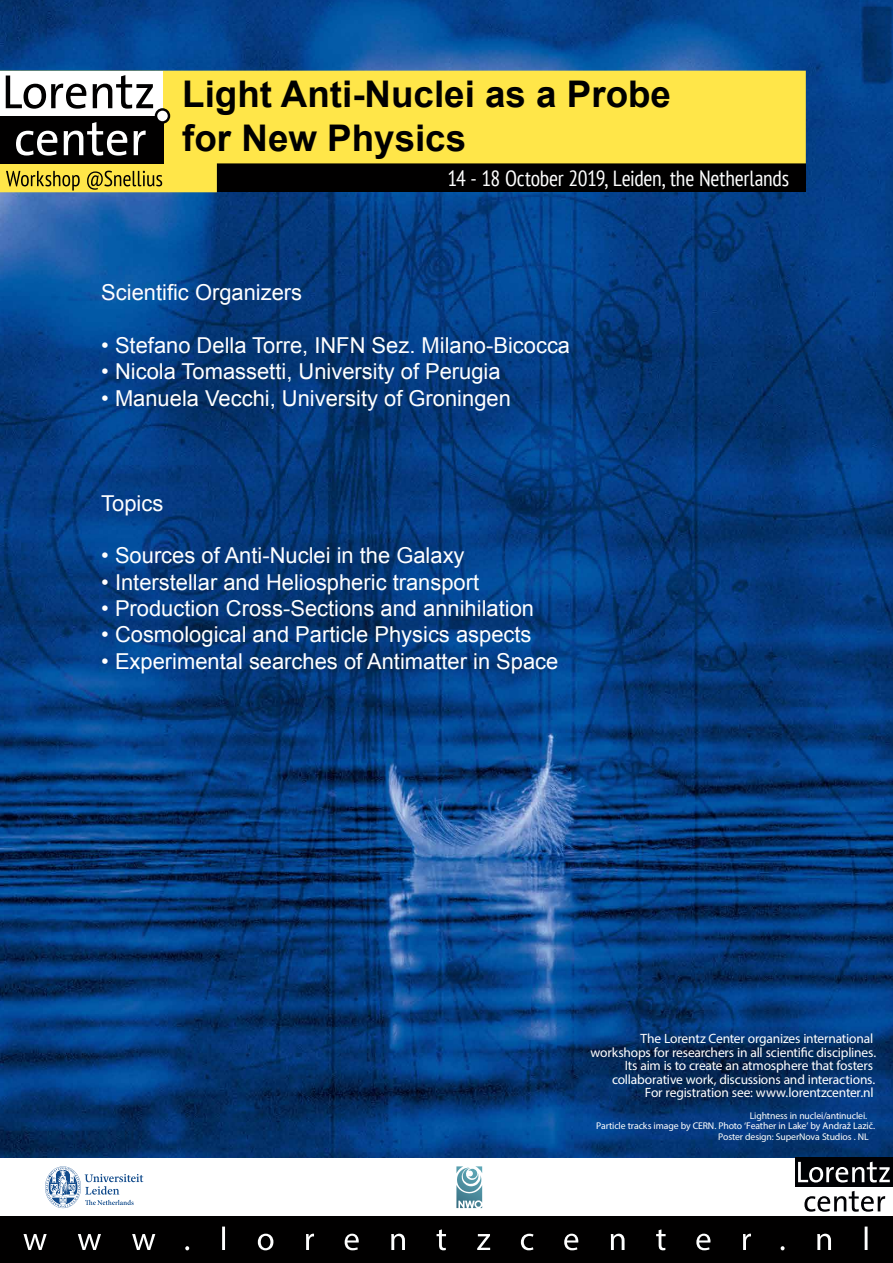
<style>
.page{position:relative;width:893px;height:1263px;background:#fff}
.page>*{position:absolute;margin:0;border:0;box-sizing:border-box;transform-origin:0 0}
.t1{font:700 36.75px/44.1px "Arial";color:#000}
.t2{font:21.9px "Arial";color:#fff}
.t3{font:condensed 21.83px "PT Sans";letter-spacing:-.01em;color:#fff}
.t4{font:300 13.5px/13.5px "Myriad Pro";letter-spacing:-.015em;color:#fff;text-align:right}
.t5{font:300 9.75px "Myriad Pro";letter-spacing:-.015em;color:#fff}
</style>
<div class="page">
<img style="left:0;top:0;width:893px;height:1158px">
<svg style="left:0;top:71px;width:806px;height:121px;background:#c8b439"></svg>
<div style="left:0;top:71px;width:163px;height:92px;background:#fff"></div>
<div style="left:0;top:116px;width:163px;height:48px;background:#010000"></div>
<svg style="left:6px;top:75px;width:164px;height:81px"></svg>
<div style="left:795px;top:1158px;width:98px;height:29px;background:#000104"></div>
<svg style="left:798px;top:1161px;width:92px;height:21px"></svg>
<svg style="left:804px;top:1191px;width:81px;height:21px"></svg>
<div style="left:0;top:1217px;width:893px;height:46px;background:#010000"></div>
<svg style="left:23px;top:1226px;width:844px;height:24px"></svg>
<svg style="left:45px;top:1166px;width:98px;height:42px"></svg>
<svg style="left:456px;top:1166px;width:26px;height:42px"></svg>
<svg style="left:6px;top:171px;width:156px;height:20px;background:#c3b037"></svg>
<h1 class="t1" style="left:182px;top:73px;width:490px">Light Anti-Nuclei as a Probe for New Physics</h1>
<p class="t3" style="left:448px;top:164px;width:343px">14 - 18 October 2019, Leiden, the Netherlands</p>
<p class="t2" style="left:101px;top:278px;width:202px">Scientific Organizers</p>
<p class="t2" style="left:101px;top:331px;width:470px">• Stefano Della Torre, INFN Sez. Milano-Bicocca</p>
<p class="t2" style="left:101px;top:357px;width:401px">• Nicola Tomassetti, University of Perugia</p>
<p class="t2" style="left:101px;top:383px;width:411px">• Manuela Vecchi, University of Groningen</p>
<p class="t2" style="left:101px;top:489px;width:64px">Topics</p>
<p class="t2" style="left:101px;top:541px;width:365px">• Sources of Anti-Nuclei in the Galaxy</p>
<p class="t2" style="left:101px;top:568px;width:379px">• Interstellar and Heliospheric transport</p>
<p class="t2" style="left:101px;top:594px;width:434px">• Production Cross-Sections and annihilation</p>
<p class="t2" style="left:101px;top:620px;width:432px">• Cosmological and Particle Physics aspects</p>
<p class="t2" style="left:101px;top:646px;width:459px">• Experimental searches of Antimatter in Space</p>
<p class="t4" style="left:590px;top:1031px;width:287px">The Lorentz Center organizes international workshops for researchers in all scientific disciplines.<br>Its aim is to create an atmosphere that fosters collaborative work, discussions and interactions.<br>For registration see: www.lorentzcenter.nl</p>
<p class="t5" style="left:750px;top:1109px;width:119px">Lightness in nuclei/antinuclei.</p>
<p class="t5" style="left:596px;top:1120px;width:280px">Particle tracks image by CERN. Photo ‘Feather in Lake’ by Andraž Lazič.</p>
<p class="t5" style="left:718px;top:1130px;width:152px">Poster design: SuperNova Studios . NL</p>
</div>
